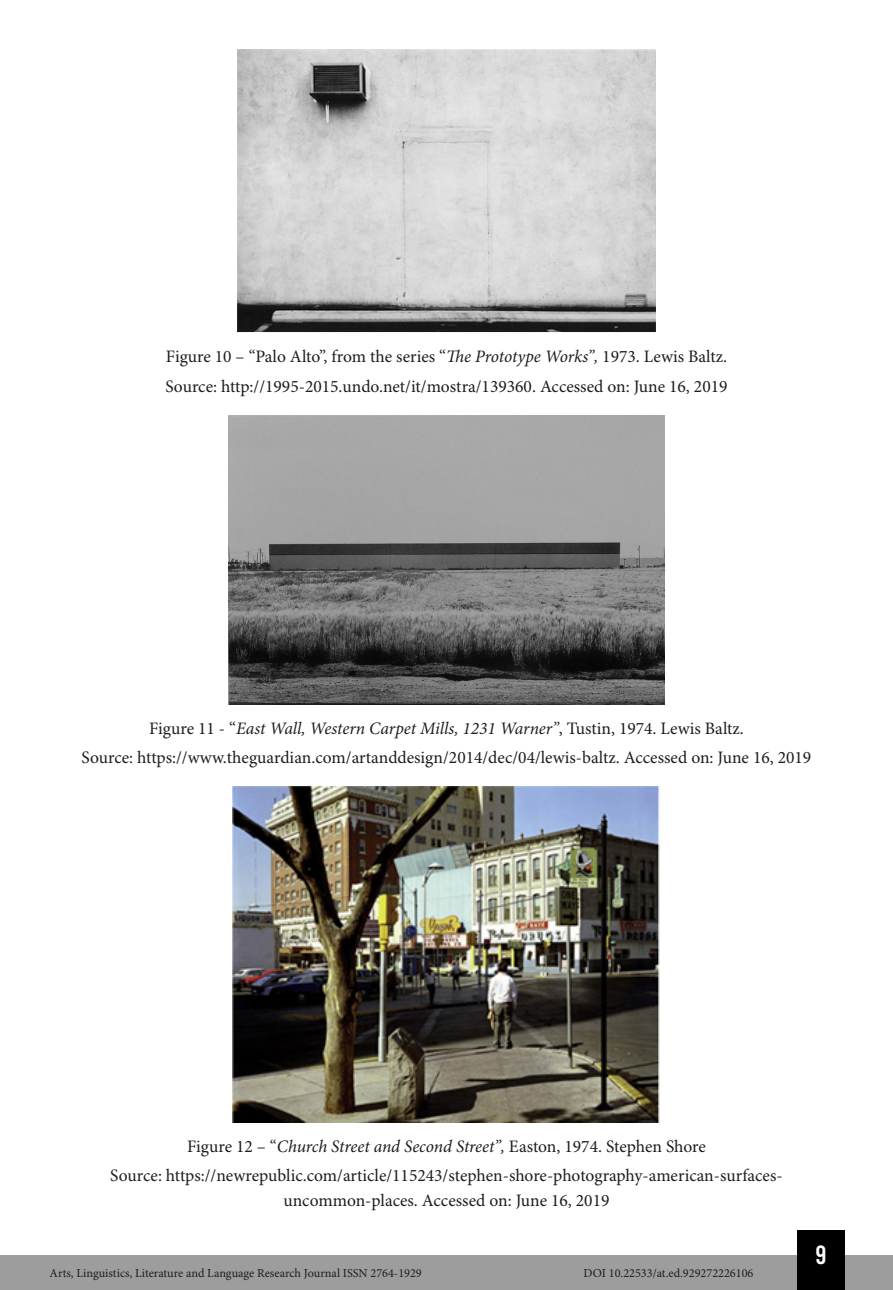
<style>
.page{position:relative;width:893px;height:1290px;background:#fff}
.page>*{position:absolute;margin:0;border:0;box-sizing:border-box;transform-origin:0 0}
.t1{font:26.25px "Bebas Kai";color:#fff}
.t2{font:17.5px/29.4px "Minion Pro";color:#1d1d1b;text-align:center}
.t3{font:12.25px "Minion Pro";color:#1d1d1b}
.s1{font-style:italic}
</style>
<div class="page">
<div style="left:0;top:1255px;width:893px;height:35px;background:#9d9d9d"></div>
<div style="left:797px;top:1230px;width:48px;height:60px;background:#000"></div>
<img style="left:237px;top:50px;width:418px;height:283px">
<img style="left:229px;top:415px;width:435px;height:289px">
<img style="left:233px;top:787px;width:427px;height:335px">
<p class="t2" style="left:165px;top:343px;width:564px;text-align:left">Figure 10 – “Palo Alto”, from the series “<span class="s1">The Prototype Works”,</span> 1973. Lewis Baltz.<br>Source: http://1995-2015.undo.net/it/mostra/139360. Accessed on: June 16, 2019</p>
<p class="t2" style="left:82px;top:714px;width:731px">Figure 11 - “<span class="s1">East Wall, Western Carpet Mills, 1231 Warner”</span>, Tustin, 1974. Lewis Baltz.<br>Source: https://www.theguardian.com/artanddesign/2014/dec/04/lewis-baltz. Accessed on: June 16, 2019</p>
<p class="t2" style="left:110px;top:1132px;width:674px">Figure 12 – “<span class="s1">Church Street and Second Street”,</span> Easton, 1974. Stephen Shore<br>Source: https://newrepublic.com/article/115243/stephen-shore-photography-american-surfaces-</p>
<p class="t2" style="left:283px;top:1186px;width:327px">uncommon-places. Accessed on: June 16, 2019</p>
<p class="t3" style="left:50px;top:1266px;width:374px">Arts, Linguistics, Literature and Language Research Journal ISSN 2764-1929</p>
<p class="t3" style="left:584px;top:1266px;width:171px">DOI 10.22533/at.ed.929272226106</p>
<h1 class="t1" style="left:815px;top:1241px;width:13px">9</h1>
</div>
